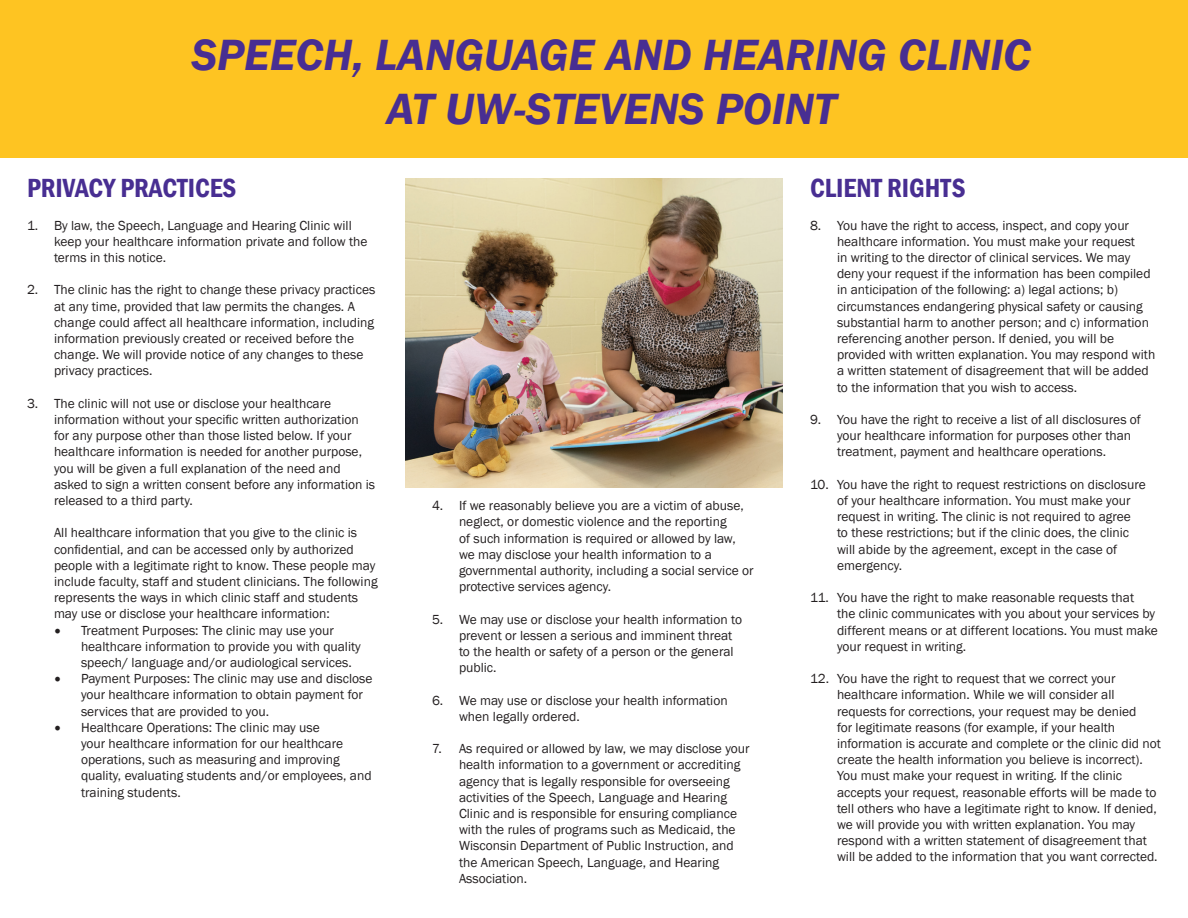
<style>
.page{position:relative;width:1188px;height:918px;background:#fff}
.page>*{position:absolute;margin:0;border:0;box-sizing:border-box;transform-origin:0 0}
.t1{font:italic 600 45px "Franklin Gothic";color:#482e92}
.t2{font:600 condensed 27px "Franklin Gothic";color:#482e92}
.t3{font:13.5px/16.2px "Franklin Gothic";color:#231f20}
.s1{font-family:"Minion Pro";font-size:18px}
</style>
<div class="page">
<div style="left:0;top:0;width:1188px;height:158px;background:#fec422"></div>
<img style="left:405px;top:178px;width:378px;height:309px">
<p class="t1" style="left:191px;top:26px;width:841px">SPEECH, LANGUAGE AND HEARING CLINIC</p>
<p class="t1" style="left:386px;top:80px;width:451px">AT UW-STEVENS POINT</p>
<p class="t2" style="left:27px;top:170px;width:211px">PRIVACY PRACTICES</p>
<p class="t3" style="left:54px;top:217px;width:315px;text-indent:-27px">1. By law, the Speech, Language and Hearing Clinic will keep your healthcare information private and follow the terms in this notice.</p>
<p class="t3" style="left:54px;top:282px;width:323px;text-indent:-27px">2. The clinic has the right to change these privacy practices at any time, provided that law permits the changes. A change could affect all healthcare information, including information previously created or received before the change. We will provide notice of any changes to these privacy practices.</p>
<p class="t3" style="left:54px;top:395px;width:323px;text-indent:-27px">3. The clinic will not use or disclose your healthcare information without your specific written authorization for any purpose other than those listed below. If your healthcare information is needed for another purpose, you will be given a full explanation of the need and asked to sign a written consent before any information is released to a third party.</p>
<p class="t3" style="left:54px;top:525px;width:325px">All healthcare information that you give to the clinic is confidential, and can be accessed only by authorized people with a legitimate right to know. These people may include faculty, staff and student clinicians. The following represents the ways in which clinic staff and students may use or disclose your healthcare information:</p>
<p class="t3" style="left:81px;top:622px;width:281px;text-indent:-27px"><span class="s1">•</span> Treatment Purposes: The clinic may use your healthcare information to provide you with quality speech/ language and/or audiological services.</p>
<p class="t3" style="left:81px;top:671px;width:293px;text-indent:-27px"><span class="s1">•</span> Payment Purposes: The clinic may use and disclose your healthcare information to obtain payment for services that are provided to you.</p>
<p class="t3" style="left:81px;top:719px;width:292px;text-indent:-27px"><span class="s1">•</span> Healthcare Operations: The clinic may use<br>your healthcare information for our healthcare operations, such as measuring and improving quality, evaluating students and/or employees, and training students.</p>
<p class="t3" style="left:459px;top:498px;width:296px;text-indent:-27px">4. If we reasonably believe you are a victim of abuse, neglect, or domestic violence and the reporting<br>of such information is required or allowed by law, we may disclose your health information to a governmental authority, including a social service or protective services agency.</p>
<p class="t3" style="left:459px;top:611px;width:285px;text-indent:-27px">5. We may use or disclose your health information to prevent or lessen a serious and imminent threat to the health or safety of a person or the general public.</p>
<p class="t3" style="left:459px;top:692px;width:270px;text-indent:-27px">6. We may use or disclose your health information when legally ordered.</p>
<p class="t3" style="left:459px;top:741px;width:292px;text-indent:-27px">7. As required or allowed by law, we may disclose your health information to a government or accrediting agency that is legally responsible for overseeing activities of the Speech, Language and Hearing Clinic and is responsible for ensuring compliance with the rules of programs such as Medicaid, the Wisconsin Department of Public Instruction, and the American Speech, Language, and Hearing Association.</p>
<p class="t2" style="left:810px;top:170px;width:157px">CLIENT RIGHTS</p>
<p class="t3" style="left:837px;top:217px;width:320px;text-indent:-27px">8. You have the right to access, inspect, and copy your healthcare information. You must make your request<br>in writing to the director of clinical services. We may deny your request if the information has been compiled in anticipation of the following: a) legal actions; b) circumstances endangering physical safety or causing substantial harm to another person; and c) information referencing another person. If denied, you will be provided with written explanation. You may respond with a written statement of disagreement that will be added to the information that you wish to access.</p>
<p class="t3" style="left:837px;top:412px;width:306px;text-indent:-27px">9. You have the right to receive a list of all disclosures of your healthcare information for purposes other than treatment, payment and healthcare operations.</p>
<p class="t3" style="left:837px;top:476px;width:310px;text-indent:-27px">10. You have the right to request restrictions on disclosure of your healthcare information. You must make your request in writing. The clinic is not required to agree<br>to these restrictions; but if the clinic does, the clinic will abide by the agreement, except in the case of emergency.</p>
<p class="t3" style="left:837px;top:590px;width:322px;text-indent:-27px">11. You have the right to make reasonable requests that<br>the clinic communicates with you about your services by different means or at different locations. You must make your request in writing.</p>
<p class="t3" style="left:837px;top:671px;width:325px;text-indent:-27px">12. You have the right to request that we correct your healthcare information. While we will consider all requests for corrections, your request may be denied<br>for legitimate reasons (for example, if your health information is accurate and complete or the clinic did not create the health information you believe is incorrect).<br>You must make your request in writing. If the clinic accepts your request, reasonable efforts will be made to tell others who have a legitimate right to know. If denied, we will provide you with written explanation. You may respond with a written statement of disagreement that will be added to the information that you want corrected.</p>
</div>
